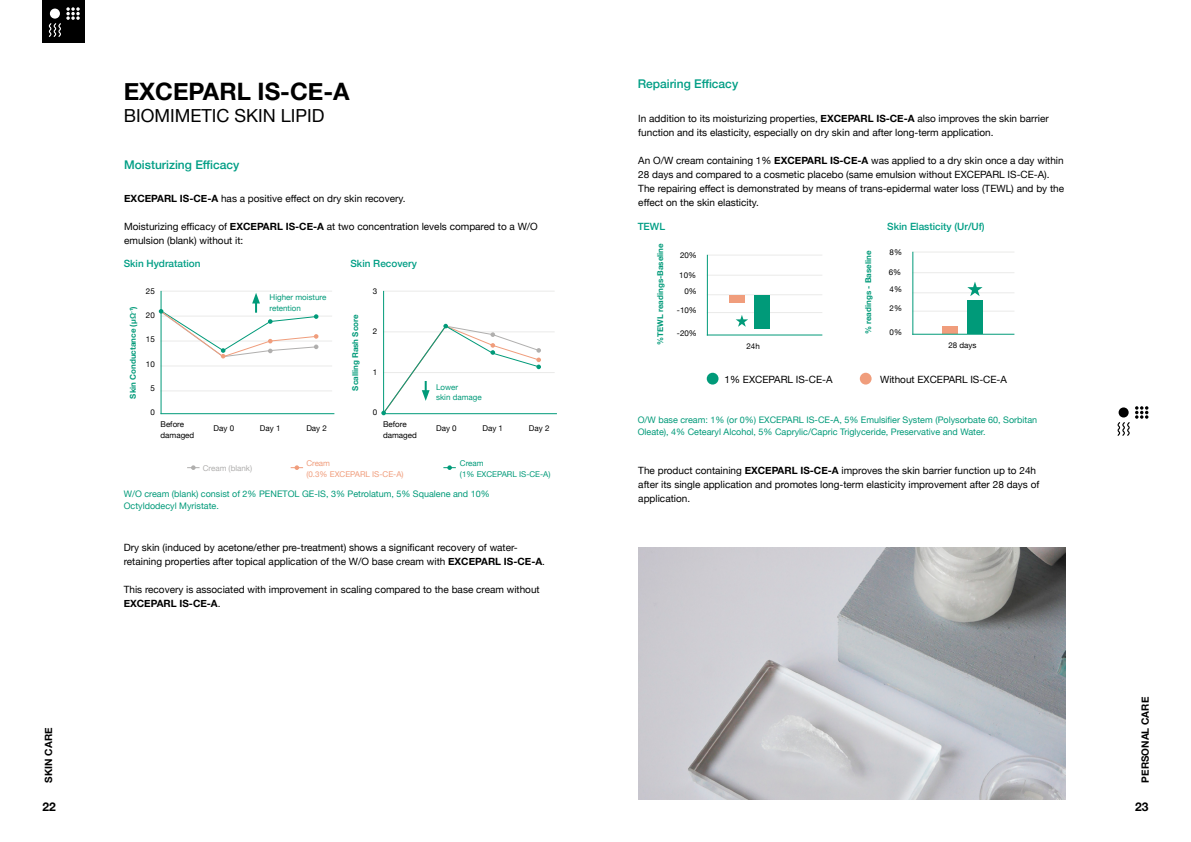
<style>
.page{position:relative;width:1191px;height:842px;background:#fff}
.page>*{position:absolute;margin:0;border:0;box-sizing:border-box;transform-origin:0 0}
.t1{font:700 24px "Helvetica Neue";color:#000}
.t2{font:18px "Helvetica Neue";color:#000}
.t3{font:500 12px "Helvetica Neue";color:#009e85}
.t4{font:700 12px "Helvetica Neue";color:#000}
.t5{font:10px/14px "Helvetica Neue";color:#000}
.t6{font:500 10px "Helvetica Neue";color:#009e85}
.t7{font:700 10px "Helvetica Neue";color:#000}
.t8{font:9px/12px "Helvetica Neue";color:#009a79}
.t9{font:8px/10.9px "Helvetica Neue";color:#000}
.t10{font:700 8px "Helvetica Neue";color:#009a79}
.t11{font:8px/10.9px "Helvetica Neue";color:#009a79}
.t12{font:8px/10.9px "Helvetica Neue";color:#f09d7c}
.t13{font:8px "Helvetica Neue";color:#b0afae}
.s1{font-weight:700}
</style>
<div class="page">
<div style="left:43px;top:0;width:42px;height:43px;background:#000"></div>
<svg style="left:49px;top:7px;width:31px;height:30px"></svg>
<svg style="left:1135px;top:406px;width:13px;height:13px"></svg>
<div style="left:1118px;top:407px;width:10px;height:10px;background:#000;border-radius:50%"></div>
<svg style="left:1117px;top:422px;width:12px;height:14px"></svg>
<hr style="left:912px;top:311px;width:102px;height:1px;background:#eaeae9">
<hr style="left:707px;top:294px;width:115px;height:1px;background:#eaeae9">
<hr style="left:707px;top:275px;width:115px;height:1px;background:#eaeae9">
<hr style="left:707px;top:255px;width:115px;height:1px;background:#eaeae9">
<hr style="left:707px;top:312px;width:115px;height:1px;background:#eaeae9">
<hr style="left:707px;top:255px;width:1px;height:81px;background:#009a79">
<hr style="left:707px;top:334px;width:115px;height:1px;background:#009a79">
<div style="left:729px;top:295px;width:15px;height:7px;background:#f09d7c"></div>
<div style="left:754px;top:295px;width:15px;height:33px;background:#009a79"></div>
<svg style="left:736px;top:315px;width:12px;height:12px"></svg>
<div style="left:859px;top:373px;width:12px;height:12px;background:#f09d7c;border-radius:50%"></div>
<div style="left:706px;top:373px;width:12px;height:12px;background:#009a79;border-radius:50%"></div>
<hr style="left:383px;top:332px;width:171px;height:1px;background:#eaeae9">
<hr style="left:383px;top:372px;width:171px;height:1px;background:#eaeae9">
<hr style="left:383px;top:291px;width:171px;height:1px;background:#eaeae9">
<hr style="left:160px;top:366px;width:172px;height:1px;background:#eaeae9">
<hr style="left:160px;top:341px;width:172px;height:1px;background:#eaeae9">
<hr style="left:160px;top:316px;width:172px;height:1px;background:#eaeae9">
<hr style="left:160px;top:391px;width:172px;height:1px;background:#eaeae9">
<hr style="left:160px;top:291px;width:172px;height:1px;background:#eaeae9">
<hr style="left:161px;top:291px;width:1px;height:123px;background:#009a79">
<hr style="left:383px;top:291px;width:1px;height:123px;background:#009a79">
<svg style="left:187px;top:465px;width:12px;height:5px"></svg>
<svg style="left:291px;top:465px;width:12px;height:5px"></svg>
<svg style="left:443px;top:465px;width:13px;height:5px"></svg>
<hr style="left:160px;top:413px;width:174px;height:1px;background:#009a79">
<hr style="left:383px;top:413px;width:174px;height:1px;background:#009a79">
<svg style="left:159px;top:293px;width:159px;height:65px"></svg>
<svg style="left:381px;top:324px;width:160px;height:91px"></svg>
<hr style="left:912px;top:293px;width:102px;height:1px;background:#eaeae9">
<hr style="left:912px;top:272px;width:102px;height:1px;background:#eaeae9">
<hr style="left:912px;top:252px;width:102px;height:1px;background:#eaeae9">
<hr style="left:912px;top:252px;width:1px;height:83px;background:#009a79">
<div style="left:941px;top:326px;width:16px;height:8px;background:#f09d7c"></div>
<div style="left:967px;top:301px;width:16px;height:33px;background:#009a79"></div>
<hr style="left:912px;top:334px;width:102px;height:1px;background:#009a79">
<img style="left:638px;top:547px;width:427px;height:252px">
<svg style="left:967px;top:282px;width:15px;height:14px"></svg>
<h1 class="t1" style="left:124px;top:73px;width:227px">EXCEPARL IS-CE-A</h1>
<h2 class="t2" style="left:124px;top:103px;width:202px">BIOMIMETIC SKIN LIPID</h2>
<p class="t3" style="left:124px;top:155px;width:117px">Moisturizing Efficacy</p>
<p class="t5" style="left:124px;top:192px;width:283px"><span class="s1">EXCEPARL IS-CE-A</span> has a positive effect on dry skin recovery.</p>
<p class="t5" style="left:124px;top:220px;width:415px">Moisturizing efficacy of <span class="s1">EXCEPARL IS-CE-A</span> at two concentration levels compared to a W/O emulsion (blank) without it:</p>
<p class="t6" style="left:124px;top:255px;width:78px">Skin Hydratation</p>
<p class="t6" style="left:350px;top:255px;width:68px">Skin Recovery</p>
<p class="t9" style="left:146px;top:286px;width:10px">25</p>
<p class="t9" style="left:373px;top:286px;width:6px">3</p>
<p class="t11" style="left:269px;top:293px;width:58px">Higher moisture retention</p>
<p class="t10" style="left:127px;top:399px;width:94px;rotate:-90deg">Skin Conductance (μΩ<sup>-1</sup>)</p>
<p class="t10" style="left:349px;top:391px;width:78px;rotate:-90deg">Scalling Rash Score</p>
<p class="t9" style="left:146px;top:310px;width:10px">20</p>
<p class="t9" style="left:373px;top:326px;width:6px">2</p>
<p class="t9" style="left:146px;top:334px;width:10px">15</p>
<p class="t9" style="left:146px;top:359px;width:10px">10</p>
<p class="t9" style="left:373px;top:367px;width:6px">1</p>
<p class="t9" style="left:150px;top:383px;width:6px">5</p>
<p class="t11" style="left:436px;top:382px;width:47px">Lower<br>skin damage</p>
<p class="t9" style="left:150px;top:407px;width:6px">0</p>
<p class="t9" style="left:373px;top:407px;width:6px">0</p>
<p class="t9" style="left:160px;top:419px;width:35px">Before damaged</p>
<p class="t9" style="left:383px;top:419px;width:35px">Before damaged</p>
<p class="t9" style="left:306px;top:423px;width:22px">Day 2</p>
<p class="t9" style="left:482px;top:423px;width:22px">Day 1</p>
<p class="t9" style="left:529px;top:423px;width:22px">Day 2</p>
<p class="t9" style="left:213px;top:423px;width:22px">Day 0</p>
<p class="t9" style="left:436px;top:423px;width:22px">Day 0</p>
<p class="t13" style="left:203px;top:462px;width:51px">Cream (blank)</p>
<p class="t12" style="left:306px;top:458px;width:99px">Cream<br>(0.3% EXCEPARL IS-CE-A)</p>
<p class="t11" style="left:460px;top:458px;width:92px">Cream<br>(1% EXCEPARL IS-CE-A)</p>
<p class="t9" style="left:260px;top:423px;width:22px">Day 1</p>
<p class="t8" style="left:124px;top:488px;width:367px">W/O cream (blank) consist of 2% PENETOL GE-IS, 3% Petrolatum, 5% Squalene and 10%<br>Octyldodecyl Myristate.</p>
<p class="t5" style="left:124px;top:541px;width:423px">Dry skin (induced by acetone/ether pre-treatment) shows a significant recovery of water&shy;retaining properties after topical application of the W/O base cream with <span class="s1">EXCEPARL IS-CE-A</span>.</p>
<p class="t5" style="left:124px;top:583px;width:417px">This recovery is associated with improvement in scaling compared to the base cream without<br><span class="s1">EXCEPARL IS-CE-A</span>.</p>
<p class="t3" style="left:637px;top:74px;width:102px">Repairing Efficacy</p>
<p class="t5" style="left:638px;top:112px;width:412px">In addition to its moisturizing properties, <span class="s1">EXCEPARL IS-CE-A</span> also improves the skin barrier function and its elasticity, especially on dry skin and after long-term application.</p>
<p class="t5" style="left:638px;top:154px;width:427px">An O/W cream containing 1% <span class="s1">EXCEPARL IS-CE-A</span> was applied to a dry skin once a day within 28 days and compared to a cosmetic placebo (same emulsion without EXCEPARL IS-CE-A).<br>The repairing effect is demonstrated by means of trans-epidermal water loss (TEWL) and by the effect on the skin elasticity.</p>
<p class="t6" style="left:637px;top:219px;width:29px">TEWL</p>
<p class="t6" style="left:887px;top:219px;width:99px">Skin Elasticity (Ur/Uf)</p>
<p class="t10" style="left:654px;top:345px;width:103px;rotate:-90deg">%TEWL readings-Baseline</p>
<p class="t9" style="left:680px;top:250px;width:18px">20%</p>
<p class="t9" style="left:679px;top:267px;width:19px;line-height:16.4px;text-align:right">10%<br>0%</p>
<p class="t9" style="left:677px;top:305px;width:22px">-10%</p>
<p class="t9" style="left:677px;top:328px;width:22px">-20%</p>
<p class="t9" style="left:746px;top:341px;width:15px">24h</p>
<p class="t10" style="left:862px;top:334px;width:85px;rotate:-90deg">% readings - Baseline</p>
<p class="t9" style="left:889px;top:247px;width:14px">8%</p>
<p class="t9" style="left:889px;top:264px;width:15px;line-height:16.9px">6%<br>4%</p>
<p class="t9" style="left:889px;top:303px;width:14px">2%</p>
<p class="t9" style="left:889px;top:327px;width:14px">0%</p>
<p class="t9" style="left:948px;top:340px;width:30px">28 days</p>
<p class="t5" style="left:724px;top:373px;width:109px">1% EXCEPARL IS-CE-A</p>
<p class="t5" style="left:880px;top:373px;width:128px">Without EXCEPARL IS-CE-A</p>
<p class="t8" style="left:637px;top:414px;width:401px">O/W base cream: 1% (or 0%) EXCEPARL IS-CE-A, 5% Emulsifier System (Polysorbate 60, Sorbitan<br>Oleate), 4% Cetearyl Alcohol, 5% Caprylic/Capric Triglyceride, Preservative and Water.</p>
<p class="t5" style="left:638px;top:464px;width:403px">The product containing <span class="s1">EXCEPARL IS-CE-A</span> improves the skin barrier function up to 24h after its single application and promotes long-term elasticity improvement after 28 days of application.</p>
<p class="t7" style="left:1137px;top:782px;width:87px;rotate:-90deg">PERSONAL CARE</p>
<p class="t7" style="left:41px;top:782px;width:56px;rotate:-90deg">SKIN CARE</p>
<p class="t4" style="left:43px;top:797px;width:15px">22</p>
<p class="t4" style="left:1135px;top:797px;width:15px">23</p>
</div>
